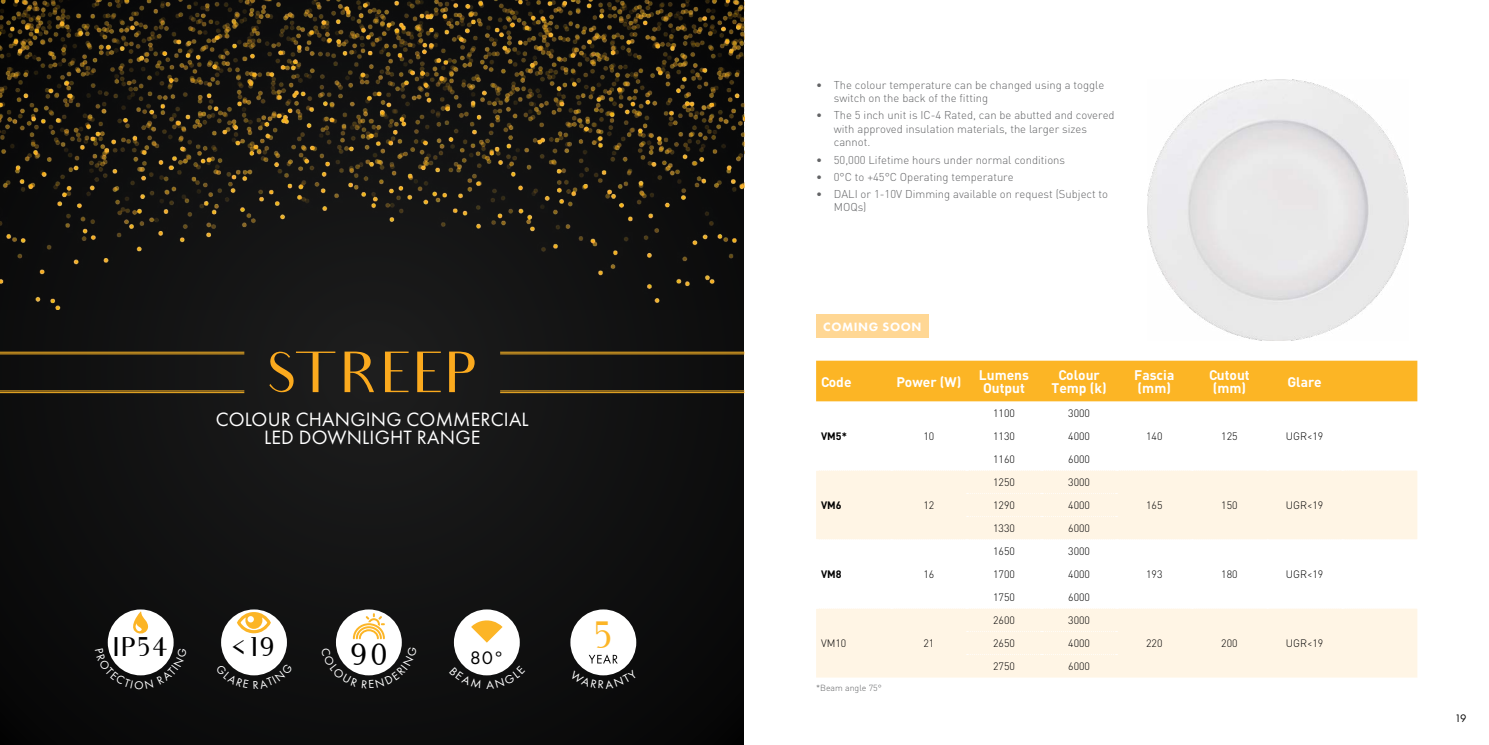
<style>
.page{position:relative;width:1489px;height:745px;background:#fff}
.page>*{position:absolute;margin:0;border:0;box-sizing:border-box;transform-origin:0 0}
.t1{font:56.25px "Audrey";color:#fbaa1e}
.t2{font:36.88px "Audrey";color:#fcb526}
.t3{font:30px "Audrey";color:#000}
.t4{font:26.25px "Audrey";letter-spacing:-.07em;color:#000}
.t5{font:20px/18.8px "Futura PT";letter-spacing:.01em;color:#fff;text-align:center}
.t6{font:18.75px "Futura PT";color:#000;scale:1.06 1}
.t7{font:700 13.75px/13.8px "DIN";color:#fff}
.t8{font:800 12.5px "Futura PT";letter-spacing:.05em;color:#fff}
.t9{font:300 11.25px/13.5px "DIN";color:#636466}
.t10{font:11.25px "Futura PT";color:#000}
.t11{font:300 10.62px "DIN";color:#000}
.t12{font:700 10.62px "DIN";color:#000}
.t13{font:300 8.75px "DIN";color:#636466}
.s1{font-family:"Bask Old Face"}
</style>
<div class="page">
<div style="left:0;top:0;width:755px;height:744px;background:#111"></div>
<div style="left:744px;top:0;width:36px;height:744px;background:#fff"></div>
<hr style="left:0;top:351px;width:244px;height:1px;background:#fcb525">
<hr style="left:0;top:353px;width:244px;height:1px;background:#fcb525">
<hr style="left:0;top:390px;width:244px;height:1px;background:#fcb525">
<hr style="left:0;top:392px;width:244px;height:1px;background:#fcb525">
<hr style="left:500px;top:351px;width:244px;height:1px;background:#fcb525">
<hr style="left:500px;top:353px;width:244px;height:1px;background:#fcb525">
<hr style="left:500px;top:390px;width:244px;height:1px;background:#fcb525">
<hr style="left:500px;top:392px;width:244px;height:1px;background:#fcb525">
<div style="left:816px;top:360px;width:601px;height:41px;background:#fcb525"></div>
<svg style="left:816px;top:471px;width:601px;height:206px;fill:#fff5e5"></svg>
<svg style="left:819px;top:470px;width:597px;height:1px"></svg>
<svg style="left:966px;top:492px;width:151px;height:1px"></svg>
<svg style="left:966px;top:515px;width:151px;height:1px"></svg>
<svg style="left:966px;top:630px;width:151px;height:1px"></svg>
<svg style="left:966px;top:653px;width:151px;height:1px"></svg>
<svg style="left:816px;top:538px;width:601px;height:1px"></svg>
<svg style="left:966px;top:561px;width:151px;height:1px"></svg>
<svg style="left:966px;top:584px;width:151px;height:1px"></svg>
<svg style="left:816px;top:607px;width:601px;height:1px"></svg>
<img style="left:1147px;top:80px;width:261px;height:260px">
<div style="left:570px;top:609px;width:66px;height:66px;background:#fff;border-radius:50%"></div>
<svg style="left:589px;top:654px;width:28px;height:9px"></svg>
<div style="left:336px;top:609px;width:66px;height:66px;background:#fff;border-radius:50%"></div>
<svg style="left:353px;top:612px;width:32px;height:26px"></svg>
<div style="left:108px;top:609px;width:66px;height:66px;background:#fff;border-radius:50%"></div>
<svg style="left:128px;top:611px;width:20px;height:23px"></svg>
<div style="left:221px;top:609px;width:66px;height:66px;background:#fff;border-radius:50%"></div>
<svg style="left:237px;top:611px;width:34px;height:22px"></svg>
<div style="left:816px;top:313px;width:112px;height:24px;background:#ffd794"></div>
<div style="left:454px;top:609px;width:66px;height:66px;background:#fff;border-radius:50%"></div>
<svg style="left:471px;top:620px;width:31px;height:22px"></svg>
<img style="left:0;top:0;width:744px;height:309px">
<svg style="left:584px;top:669px;width:39px;height:7px"></svg>
<svg style="left:336px;top:646px;width:66px;height:30px"></svg>
<svg style="left:108px;top:647px;width:66px;height:29px"></svg>
<svg style="left:227px;top:662px;width:54px;height:14px"></svg>
<svg style="left:463px;top:665px;width:48px;height:11px"></svg>
<h1 class="t1" style="left:265px;top:342px;width:215px">STREEP</h1>
<h3 class="t5" style="left:216px;top:409px;width:314px">COLOUR CHANGING COMMERCIAL<br>LED DOWNLIGHT RANGE</h3>
<h3 class="t4" style="left:112px;top:632px;width:58px">IP54</h3>
<h3 class="t3" style="left:348px;top:637px;width:42px">90</h3>
<h3 class="t4" style="left:232px;top:632px;width:46px"><span class="s1">&lt;</span>19</h3>
<h3 class="t6" style="left:469px;top:645px;width:34px">80°</h3>
<h2 class="t2" style="left:590px;top:615px;width:27px">5</h2>
<p class="t9" style="left:833px;top:78px;width:272px;text-indent:-18px">• The colour temperature can be changed using a toggle switch on the back of the fitting</p>
<p class="t9" style="left:833px;top:108px;width:282px;text-indent:-18px">• The 5 inch unit is IC-4 Rated, can be abutted and covered with approved insulation materials, the larger sizes cannot.</p>
<p class="t9" style="left:816px;top:152px;width:250px">• 50,000 Lifetime hours under normal conditions</p>
<p class="t9" style="left:816px;top:169px;width:199px">• 0°C to +45°C Operating temperature</p>
<p class="t9" style="left:833px;top:186px;width:276px;text-indent:-18px">• DALI or 1-10V Dimming available on request (Subject to<br>MOQs)</p>
<p class="t8" style="left:823px;top:318px;width:100px">COMING SOON</p>
<p class="t7" style="left:821px;top:374px;width:32px">Code</p>
<p class="t7" style="left:896px;top:374px;width:66px">Power (W)</p>
<p class="t7" style="left:978px;top:367px;width:52px">Lumens<br>Output</p>
<p class="t7" style="left:1051px;top:367px;width:57px;text-align:center">Colour<br>Temp (k)</p>
<p class="t7" style="left:1134px;top:367px;width:42px">Fascia (mm)</p>
<p class="t7" style="left:1209px;top:367px;width:42px">Cutout (mm)</p>
<p class="t7" style="left:1287px;top:374px;width:36px">Glare</p>
<p class="t12" style="left:821px;top:429px;width:27px">VM5*</p>
<p class="t11" style="left:923px;top:429px;width:12px">10</p>
<p class="t11" style="left:993px;top:406px;width:23px">1100</p>
<p class="t11" style="left:1068px;top:406px;width:23px">3000</p>
<p class="t11" style="left:993px;top:429px;width:23px">1130</p>
<p class="t11" style="left:1068px;top:429px;width:23px">4000</p>
<p class="t11" style="left:1146px;top:429px;width:18px">140</p>
<p class="t11" style="left:1221px;top:429px;width:18px">125</p>
<p class="t11" style="left:1285px;top:429px;width:39px">UGR&lt;19</p>
<p class="t11" style="left:993px;top:452px;width:23px">1160</p>
<p class="t11" style="left:1068px;top:452px;width:23px">6000</p>
<p class="t12" style="left:821px;top:498px;width:22px">VM6</p>
<p class="t11" style="left:923px;top:498px;width:12px">12</p>
<p class="t12" style="left:821px;top:567px;width:22px">VM8</p>
<p class="t11" style="left:923px;top:567px;width:12px">16</p>
<p class="t11" style="left:821px;top:636px;width:27px">VM10</p>
<p class="t11" style="left:923px;top:636px;width:12px">21</p>
<p class="t13" style="left:816px;top:682px;width:67px">*Beam angle 75°</p>
<p class="t11" style="left:993px;top:475px;width:23px">1250</p>
<p class="t11" style="left:1068px;top:475px;width:23px">3000</p>
<p class="t11" style="left:993px;top:498px;width:23px">1290</p>
<p class="t11" style="left:1068px;top:498px;width:23px">4000</p>
<p class="t11" style="left:1146px;top:498px;width:18px">165</p>
<p class="t11" style="left:1221px;top:498px;width:18px">150</p>
<p class="t11" style="left:1285px;top:498px;width:39px">UGR&lt;19</p>
<p class="t11" style="left:993px;top:521px;width:23px">1330</p>
<p class="t11" style="left:1068px;top:521px;width:23px">6000</p>
<p class="t11" style="left:993px;top:544px;width:23px">1650</p>
<p class="t11" style="left:1068px;top:544px;width:23px">3000</p>
<p class="t11" style="left:993px;top:567px;width:23px">1700</p>
<p class="t11" style="left:1068px;top:567px;width:23px">4000</p>
<p class="t11" style="left:1146px;top:567px;width:18px">193</p>
<p class="t11" style="left:1221px;top:567px;width:18px">180</p>
<p class="t11" style="left:1285px;top:567px;width:39px">UGR&lt;19</p>
<p class="t11" style="left:993px;top:590px;width:23px">1750</p>
<p class="t11" style="left:1068px;top:590px;width:23px">6000</p>
<p class="t11" style="left:993px;top:613px;width:23px">2600</p>
<p class="t11" style="left:1068px;top:613px;width:23px">3000</p>
<p class="t11" style="left:993px;top:636px;width:23px">2650</p>
<p class="t11" style="left:1068px;top:636px;width:23px">4000</p>
<p class="t11" style="left:1146px;top:636px;width:18px">220</p>
<p class="t11" style="left:1221px;top:636px;width:18px">200</p>
<p class="t11" style="left:1285px;top:636px;width:39px">UGR&lt;19</p>
<p class="t11" style="left:993px;top:659px;width:23px">2750</p>
<p class="t11" style="left:1068px;top:659px;width:23px">6000</p>
<p class="t10" style="left:1454px;top:711px;width:13px">19</p>
</div>
